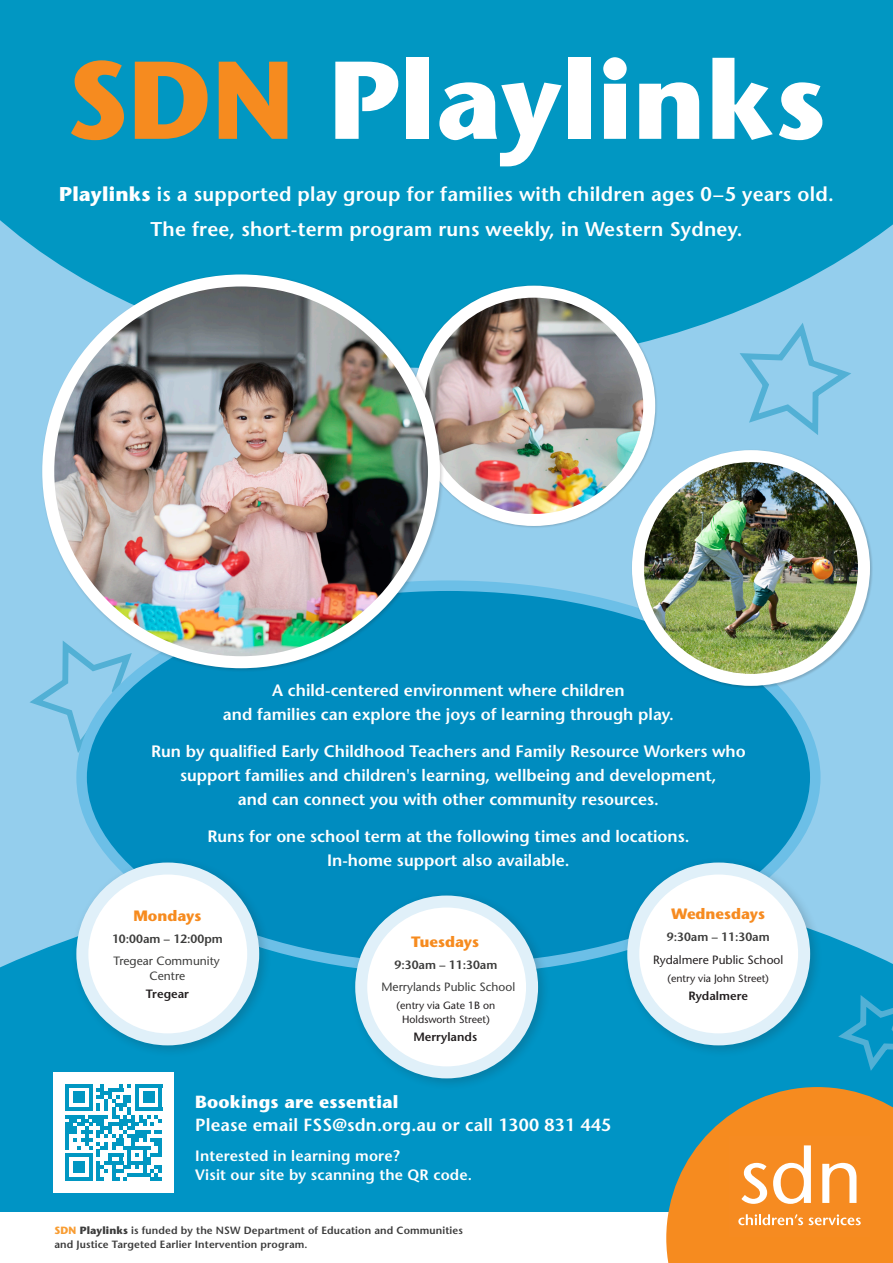
<style>
.page{position:relative;width:893px;height:1263px;background:#fff}
.page>*{position:absolute;margin:0;border:0;box-sizing:border-box;transform-origin:0 0}
.t1{font:700 110.25px "Stone Sans Std";color:#fff}
.t2{font:600 19.95px/34.5px "Stone Sans Std";letter-spacing:.01em;color:#fff;text-align:center}
.t3{font:600 17.55px "Stone Sans Std";letter-spacing:.01em;color:#fff}
.t4{font:700 17.55px "Stone Sans Std";letter-spacing:.01em;color:#fff}
.t5{font:600 16.5px/24px "Stone Sans Std";color:#fff;text-align:center}
.t6{font:600 15px "Stone Sans Std";letter-spacing:.01em;color:#fff}
.t7{font:700 15px "Stone Sans Std";color:#f68b1f}
.t8{font:700 15px "Stone Sans Std";color:#f68b21}
.t9{font:500 12px/15px "Stone Sans Std";color:#3c3c3b;text-align:center}
.t10{font:600 12px "Stone Sans Std";color:#3c3c3b}
.t11{font:600 12px "Stone Sans Std";color:#231f20}
.t12{font:500 12px "Stone Sans Std";color:#231f20}
.t13{font:600 10.5px/13.5px "Stone Sans Std";letter-spacing:.01em;color:#3c3c3c}
.t14{font:500 10.5px "Stone Sans Std";color:#231f20}
.s1{color:#f68b1f}
.s2{font-weight:700}
.s3{font-weight:700;color:#f89d33}
</style>
<div class="page">
<div style="left:0;top:0;width:893px;height:1167px;background:#94ceed"></div>
<svg style="left:0;top:839px;width:893px;height:373px;fill:#0094c5"></svg>
<div style="left:0;top:0;width:893px;height:338px;background:#0197c2"></div>
<svg style="left:30px;top:672px;width:112px;height:81px"></svg>
<div style="left:82px;top:586px;width:733px;height:383px;background:#008cbf;border-radius:50%"></div>
<div style="left:70px;top:857px;width:201px;height:200px;background:#231f20;opacity:.2"></div>
<div style="left:82px;top:868px;width:171px;height:171px;background:#fff;border-radius:50%"></div>
<div style="left:76px;top:862px;width:183px;height:183px;border:12px solid #e0f0f9;border-radius:50%"></div>
<div style="left:349px;top:890px;width:201px;height:200px;background:#231f20;opacity:.2"></div>
<div style="left:361px;top:901px;width:171px;height:171px;background:#fff;border-radius:50%"></div>
<div style="left:355px;top:895px;width:183px;height:183px;border:12px solid #e0f0f9;border-radius:50%"></div>
<div style="left:621px;top:857px;width:201px;height:200px;background:#231f20;opacity:.2"></div>
<div style="left:633px;top:868px;width:171px;height:171px;background:#fff;border-radius:50%"></div>
<div style="left:627px;top:862px;width:183px;height:183px;border:12px solid #e0f0f9;border-radius:50%"></div>
<div style="left:411px;top:284px;width:247px;height:245px;background:#231f20;opacity:.2"></div>
<img style="left:444px;top:292px;width:205px;height:228px">
<div style="left:413px;top:286px;width:242px;height:240px;border:12px solid #fff;border-radius:50%"></div>
<div style="left:631px;top:449px;width:242px;height:240px;background:#231f20;opacity:.2"></div>
<img style="left:638px;top:456px;width:226px;height:219px">
<div style="left:632px;top:450px;width:238px;height:236px;border:12px solid #fff;border-radius:50%"></div>
<div style="left:41px;top:273px;width:403px;height:399px;background:#231f20;opacity:.2"></div>
<img style="left:48px;top:280px;width:386px;height:382px">
<div style="left:42px;top:274px;width:398px;height:394px;border:12px solid #fff;border-radius:50%"></div>
<svg style="left:734px;top:316px;width:124px;height:119px"></svg>
<svg style="left:832px;top:989px;width:61px;height:88px"></svg>
<div style="left:53px;top:1072px;width:121px;height:120px;background:#fff"></div>
<svg style="left:65px;top:1084px;width:97px;height:96px"></svg>
<svg style="left:65px;top:1176px;width:27px;height:4px"></svg>
<div style="left:73px;top:1161px;width:12px;height:12px;background:#0197c2"></div>
<svg style="left:666px;top:1087px;width:227px;height:176px"></svg>
<p class="t1" style="left:67px;top:35px;width:761px"><span class="s1">SDN</span> Playlinks</p>
<p class="t2" style="left:59px;top:177px;width:776px"><span class="s2">Playlinks</span> is a supported play group for families with children ages 0–5 years old.<br>The free, short-term program runs weekly, in Western Sydney.</p>
<p class="t5" style="left:223px;top:678px;width:452px">A child-centered environment where children<br>and families can explore the joys of learning through play.</p>
<p class="t5" style="left:151px;top:739px;width:596px">Run by qualified Early Childhood Teachers and Family Resource Workers who support families and children's learning, wellbeing and development,<br>and can connect you with other community resources.</p>
<p class="t5" style="left:207px;top:824px;width:484px">Runs for one school term at the following times and locations.<br>In-home support also available.</p>
<p class="t7" style="left:133px;top:906px;width:70px">Mondays</p>
<p class="t10" style="left:112px;top:931px;width:112px">10:00am – 12:00pm</p>
<p class="t9" style="left:114px;top:953px;width:108px">Tregear Community<br>Centre</p>
<p class="t11" style="left:146px;top:987px;width:45px">Tregear</p>
<p class="t7" style="left:411px;top:932px;width:69px">Tuesdays</p>
<p class="t10" style="left:395px;top:957px;width:104px">9:30am – 11:30am</p>
<p class="t9" style="left:381px;top:979px;width:135px">Merrylands Public School</p>
<p class="t14" style="left:397px;top:999px;width:100px">(entry via Gate 1B on</p>
<p class="t14" style="left:402px;top:1013px;width:89px">Holdsworth Street)</p>
<p class="t11" style="left:413px;top:1029px;width:65px">Merrylands</p>
<p class="t4" style="left:195px;top:1091px;width:205px">Bookings are essential</p>
<p class="t3" style="left:195px;top:1114px;width:417px">Please email FSS@sdn.org.au or call 1300 831 445</p>
<p class="t6" style="left:195px;top:1146px;width:206px">Interested in learning more?</p>
<p class="t6" style="left:195px;top:1166px;width:278px">Visit our site by scanning the QR code.</p>
<p class="t13" style="left:54px;top:1223px;width:410px"><span class="s3">SDN</span> <span class="s2">Playlinks</span> is funded by the NSW Department of Education and Communities and Justice Targeted Earlier Intervention program.</p>
<p class="t8" style="left:671px;top:905px;width:96px">Wednesdays</p>
<p class="t10" style="left:667px;top:930px;width:104px">9:30am – 11:30am</p>
<p class="t12" style="left:653px;top:952px;width:132px">Rydalmere Public School</p>
<p class="t14" style="left:667px;top:972px;width:103px">(entry via John Street)</p>
<p class="t11" style="left:688px;top:988px;width:61px">Rydalmere</p>
</div>
